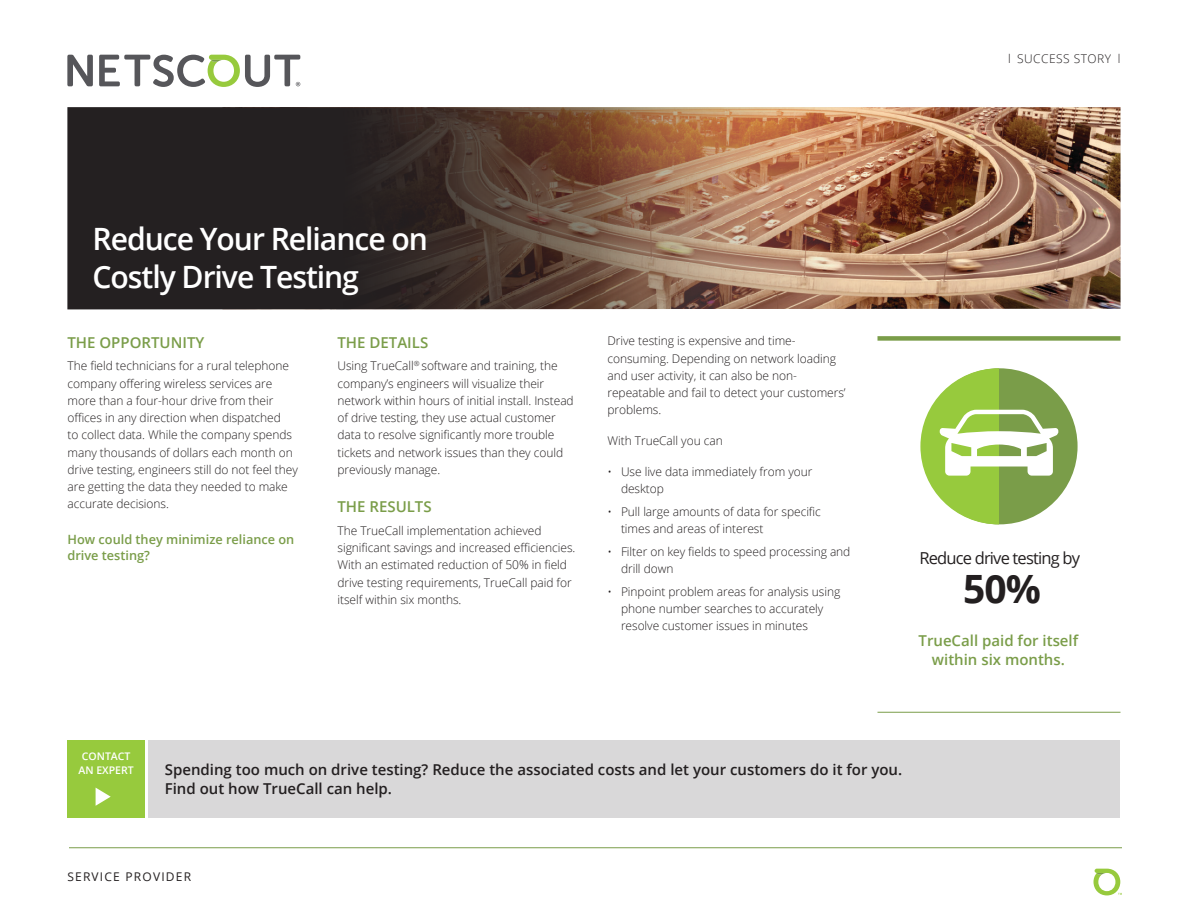
<style>
.page{position:relative;width:1188px;height:918px;background:#fff}
.page>*{position:absolute;margin:0;border:0;box-sizing:border-box;transform-origin:0 0}
.Article_headers{font:700 39px "Open Sans";color:#231f20}
.Document_Title_-_Rev{font:600 30.75px/37.5px "Open Sans";letter-spacing:-.035em;color:#fff}
.t1{font:16.5px "Open Sans";letter-spacing:-.05em;color:#231f20}
.Heading{font:600 15px/19.5px "Open Sans";color:#231f20}
.Heading-_Caption{font:600 15px/19.5px "Open Sans";color:#7a9d49;text-align:center}
.Heading_-_CAPS{font:600 15px "Open Sans";color:#7a9d49}
.Subhead{font:600 12.75px/16.5px "Open Sans";color:#7a9d49}
.Body{font:300 12px/17.2px "Open Sans";letter-spacing:-.005em;color:#231f20}
.t2{font:12px "Open Sans";letter-spacing:.1em;color:#231f20}
.Body-2{font:300 12px "Open Sans";letter-spacing:.04em;color:#231f20}
.Subhead-2{font:600 10.5px "Open Sans";color:#fff}
</style>
<div class="page">
<div style="left:921px;top:368px;width:157px;height:156px;background:#7a9d49;border-radius:50%"></div>
<hr style="left:69px;top:847px;width:1053px;height:1px;background:#7a9d49">
<svg style="left:1094px;top:869px;width:28px;height:26px"></svg>
<svg style="left:67px;top:55px;width:26px;height:31px"></svg>
<svg style="left:99px;top:55px;width:201px;height:32px"></svg>
<img style="left:67px;top:107px;width:1054px;height:202px">
<div style="left:878px;top:336px;width:242px;height:5px;background:#7a9d49"></div>
<hr style="left:878px;top:712px;width:242px;height:1px;background:#7a9d49">
<div style="left:149px;top:740px;width:971px;height:77px;background:#d9d8d9"></div>
<div style="left:68px;top:740px;width:77px;height:77px;background:#97ca3d"></div>
<svg style="left:96px;top:788px;width:15px;height:18px"></svg>
<svg style="left:920px;top:368px;width:138px;height:156px"></svg>
<p class="Body-2" style="left:1008px;top:51px;width:114px">l SUCCESS STORY l</p>
<p class="Document_Title_-_Rev" style="left:93px;top:220px;width:337px">Reduce Your Reliance on<br>Costly Drive Testing</p>
<p class="Heading_-_CAPS" style="left:68px;top:332px;width:138px">THE OPPORTUNITY</p>
<p class="Body" style="left:68px;top:357px;width:232px">The field technicians for a rural telephone company offering wireless services are more than a four-hour drive from their offices in any direction when dispatched<br>to collect data. While the company spends many thousands of dollars each month on drive testing, engineers still do not feel they are getting the data they needed to make accurate decisions.</p>
<p class="Subhead" style="left:68px;top:531px;width:228px">How could they minimize reliance on drive testing?</p>
<p class="Heading_-_CAPS" style="left:338px;top:332px;width:92px">THE DETAILS</p>
<p class="Body" style="left:338px;top:357px;width:238px">Using TrueCall<sup>®</sup> software and training, the company’s engineers will visualize their network within hours of initial install. Instead of drive testing, they use actual customer data to resolve significantly more trouble tickets and network issues than they could previously manage.</p>
<p class="Heading_-_CAPS" style="left:338px;top:496px;width:96px">THE RESULTS</p>
<p class="Body" style="left:338px;top:522px;width:239px">The TrueCall implementation achieved significant savings and increased efficiencies.<br>With an estimated reduction of 50% in field drive testing requirements, TrueCall paid for itself within six months.</p>
<p class="Body" style="left:608px;top:332px;width:240px">Drive testing is expensive and time&shy;consuming. Depending on network loading and user activity, it can also be non&shy;repeatable and fail to detect your customers’ problems.</p>
<p class="Body" style="left:608px;top:432px;width:117px">With TrueCall you can</p>
<p class="Body" style="left:621px;top:463px;width:193px;text-indent:-14px">• Use live data immediately from your desktop</p>
<p class="Body" style="left:621px;top:502px;width:201px;text-indent:-14px">• Pull large amounts of data for specific times and areas of interest</p>
<p class="Body" style="left:621px;top:542px;width:231px;text-indent:-14px">• Filter on key fields to speed processing and drill down</p>
<p class="Body" style="left:621px;top:582px;width:221px;text-indent:-14px">• Pinpoint problem areas for analysis using phone number searches to accurately resolve customer issues in minutes</p>
<p class="t1" style="left:919px;top:547px;width:162px">Reduce drive testing by</p>
<p class="Article_headers" style="left:963px;top:562px;width:79px">50%</p>
<p class="Heading-_Caption" style="left:919px;top:630px;width:161px">TrueCall paid for itself within six months.</p>
<p class="Subhead-2" style="left:82px;top:749px;width:50px">CONTACT</p>
<p class="Subhead-2" style="left:79px;top:763px;width:57px">AN EXPERT</p>
<p class="Heading" style="left:165px;top:759px;width:739px">Spending too much on drive testing? Reduce the associated costs and let your customers do it for you.<br>Find out how TrueCall can help.</p>
<p class="t2" style="left:67px;top:869px;width:125px">SERVICE PROVIDER</p>
</div>
